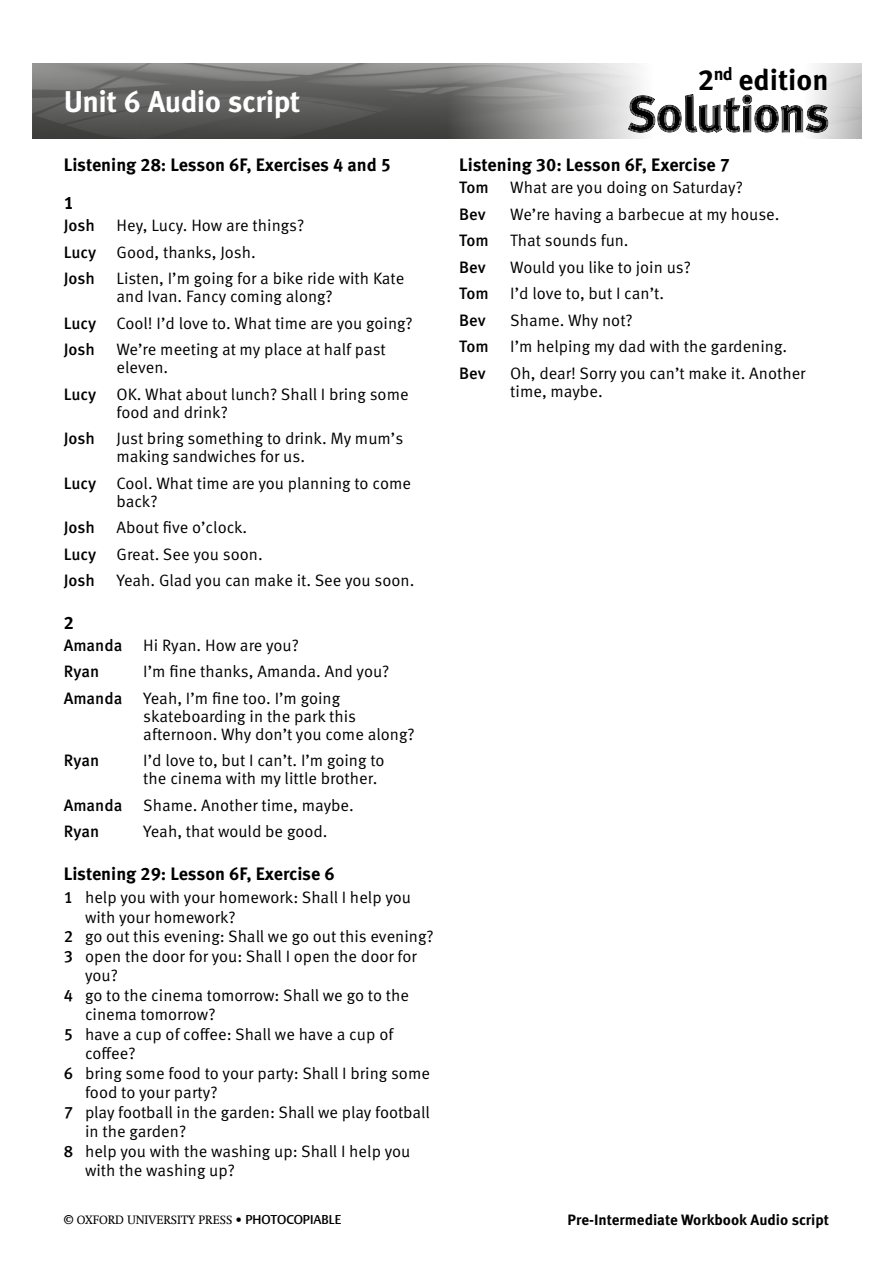
<style>
.page{position:relative;width:893px;height:1263px;background:#fff}
.page>*{position:absolute;margin:0;border:0;box-sizing:border-box;transform-origin:0 0}
.t1{font:700 30px "Meta Pro";letter-spacing:-.02em;color:#fff}
.t2{font:700 29.1px "Meta Pro";color:#000}
.t3{font:700 18px/38px "Meta Pro";color:#000}
.t4{font:16.5px/18px "Meta Pro";color:#000}
.t5{font:500 16.5px "Meta Pro";color:#000}
.t6{font:700 15px "Meta Pro";color:#000}
.t7{font:12px "OUP2 Swift";color:#000}
.s1{font-weight:500}
.s2{font-family:"OUP2 Argo";font-weight:500;font-size:12.75px}
</style>
<div class="page">
<img style="left:33px;top:64px;width:396px;height:75px">
<svg style="left:429px;top:63px;width:214px;height:76px;background:#a1a1a1"></svg>
<svg style="left:811px;top:63px;width:51px;height:76px;background:#d6d6d5"></svg>
<div style="left:627px;top:92px;width:203px;height:42px;background:#000;opacity:.4"></div>
<h1 class="t1" style="left:64px;top:83px;width:238px">Unit 6 Audio script</h1>
<p class="t3" style="left:64px;top:146px;width:329px">Listening 28: Lesson 6F, Exercises 4 and 5<br>1</p>
<p class="t5" style="left:64px;top:215px;width:33px">Josh</p>
<p class="t4" style="left:64px;top:212px;width:242px;line-height:26.5px;text-indent:53px">Hey, Lucy. How are things?<br><span class="s1">Lucy</span> Good, thanks, Josh.<br><span class="s1">Josh</span></p>
<p class="t4" style="left:116px;top:270px;width:289px">Listen, I’m going for a bike ride with Kate and Ivan. Fancy coming along?</p>
<p class="t4" style="left:64px;top:310px;width:351px;line-height:26.5px"><span class="s1">Lucy</span> Cool! I’d love to. What time are you going?<br><span class="s1">Josh</span></p>
<p class="t4" style="left:116px;top:341px;width:271px">We’re meeting at my place at half past eleven.</p>
<p class="t4" style="left:116px;top:385px;width:294px;text-indent:-53px"><span class="s1">Lucy</span> OK. What about lunch? Shall I bring some food and drink?</p>
<p class="t5" style="left:64px;top:428px;width:33px">Josh</p>
<p class="t4" style="left:116px;top:430px;width:288px">Just bring something to drink. My mum’s making sandwiches for us.</p>
<p class="t4" style="left:116px;top:474px;width:296px;text-indent:-53px"><span class="s1">Lucy</span> Cool. What time are you planning to come back?</p>
<p class="t5" style="left:64px;top:517px;width:33px">Josh</p>
<p class="t4" style="left:64px;top:514px;width:200px;line-height:26.5px;text-indent:53px">About five o’clock.<br><span class="s1">Lucy</span> Great. See you soon.<br><span class="s1">Josh</span></p>
<p class="t4" style="left:116px;top:572px;width:299px">Yeah. Glad you can make it. See you soon.</p>
<p class="t3" style="left:64px;top:603px;width:12px">2</p>
<p class="t5" style="left:64px;top:635px;width:60px">Amanda</p>
<p class="t4" style="left:143px;top:636px;width:157px">Hi Ryan. How are you?</p>
<p class="t5" style="left:64px;top:661px;width:37px">Ryan</p>
<p class="t4" style="left:143px;top:663px;width:248px">I’m fine thanks, Amanda. And you?</p>
<p class="t5" style="left:64px;top:688px;width:60px">Amanda</p>
<p class="t4" style="left:143px;top:689px;width:273px">Yeah, I’m fine too. I’m going skateboarding in the park this afternoon. Why don’t you come along?</p>
<p class="t5" style="left:64px;top:750px;width:37px">Ryan</p>
<p class="t4" style="left:143px;top:752px;width:243px">I’d love to, but I can’t. I’m going to the cinema with my little brother.</p>
<p class="t5" style="left:64px;top:795px;width:60px">Amanda</p>
<p class="t4" style="left:143px;top:796px;width:212px">Shame. Another time, maybe.</p>
<p class="t5" style="left:64px;top:821px;width:37px">Ryan</p>
<p class="t4" style="left:143px;top:823px;width:186px">Yeah, that would be good.</p>
<p class="t3" style="left:64px;top:854px;width:272px">Listening 29: Lesson 6F, Exercise 6</p>
<p class="t4" style="left:64px;top:889px;width:349px"><span class="s1">1</span> help you with your homework: Shall I help you</p>
<p class="t4" style="left:85px;top:908px;width:152px">with your homework?</p>
<p class="t4" style="left:64px;top:928px;width:371px"><span class="s1">2</span> go out this evening: Shall we go out this evening?</p>
<p class="t4" style="left:64px;top:947px;width:355px"><span class="s1">3</span> open the door for you: Shall I open the door for</p>
<p class="t4" style="left:85px;top:967px;width:34px">you?</p>
<p class="t4" style="left:64px;top:986px;width:347px"><span class="s1">4</span> go to the cinema tomorrow: Shall we go to the</p>
<p class="t4" style="left:85px;top:1006px;width:132px">cinema tomorrow?</p>
<p class="t4" style="left:64px;top:1025px;width:331px"><span class="s1">5</span> have a cup of coffee: Shall we have a cup of</p>
<p class="t4" style="left:85px;top:1045px;width:52px">coffee?</p>
<p class="t4" style="left:64px;top:1064px;width:368px"><span class="s1">6</span> bring some food to your party: Shall I bring some</p>
<p class="t4" style="left:85px;top:1084px;width:134px">food to your party?</p>
<p class="t4" style="left:64px;top:1103px;width:368px"><span class="s1">7</span> play football in the garden: Shall we play football</p>
<p class="t4" style="left:85px;top:1123px;width:103px">in the garden?</p>
<p class="t4" style="left:64px;top:1142px;width:348px"><span class="s1">8</span> help you with the washing up: Shall I help you</p>
<p class="t4" style="left:85px;top:1162px;width:152px">with the washing up?</p>
<h2 class="t2" style="left:698px;top:62px;width:132px">2<sup>nd</sup> edition</h2>
<p class="t3" style="left:459px;top:146px;width:272px">Listening 30: Lesson 6F, Exercise 7</p>
<p class="t5" style="left:459px;top:177px;width:31px">Tom</p>
<p class="t4" style="left:510px;top:179px;width:234px">What are you doing on Saturday?</p>
<p class="t5" style="left:459px;top:204px;width:28px">Bev</p>
<p class="t4" style="left:510px;top:205px;width:271px">We’re having a barbecue at my house.</p>
<p class="t5" style="left:459px;top:230px;width:31px">Tom</p>
<p class="t4" style="left:510px;top:232px;width:120px">That sounds fun.</p>
<p class="t5" style="left:459px;top:257px;width:28px">Bev</p>
<p class="t4" style="left:510px;top:258px;width:182px">Would you like to join us?</p>
<p class="t5" style="left:459px;top:283px;width:31px">Tom</p>
<p class="t4" style="left:510px;top:285px;width:155px">I’d love to, but I can’t.</p>
<p class="t5" style="left:459px;top:310px;width:28px">Bev</p>
<p class="t4" style="left:510px;top:311px;width:124px">Shame. Why not?</p>
<p class="t5" style="left:459px;top:336px;width:31px">Tom</p>
<p class="t4" style="left:510px;top:338px;width:278px">I’m helping my dad with the gardening.</p>
<p class="t5" style="left:459px;top:363px;width:28px">Bev</p>
<p class="t4" style="left:510px;top:364px;width:297px">Oh, dear! Sorry you can’t make it. Another time, maybe.</p>
<p class="t7" style="left:64px;top:1213px;width:279px">© OXFORD UNIVERSITY PRESS • <span class="s2">PHOTOCOPIABLE</span></p>
<p class="t6" style="left:568px;top:1210px;width:263px">Pre-Intermediate Workbook Audio script</p>
</div>
